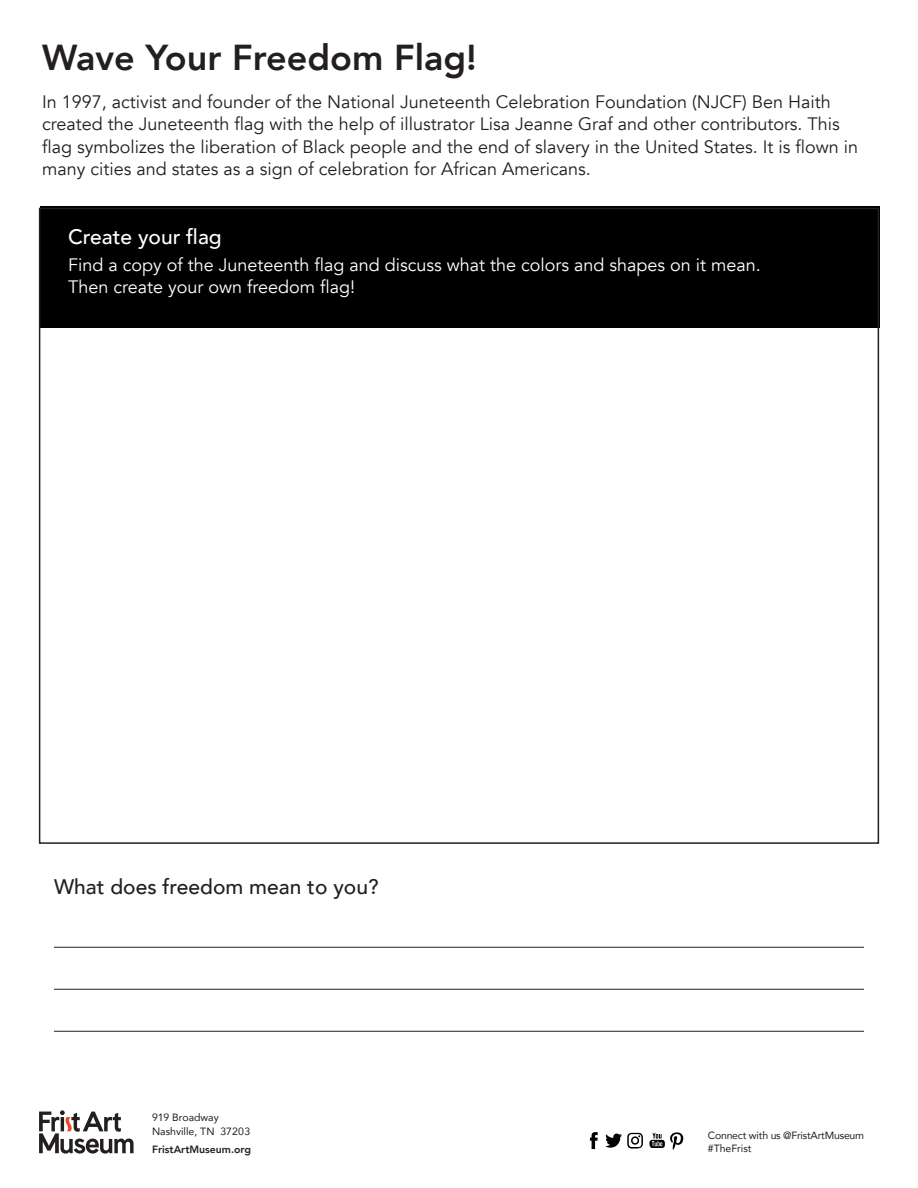
<style>
.page{position:relative;width:918px;height:1188px;background:#fff}
.page>*{position:absolute;margin:0;border:0;box-sizing:border-box;transform-origin:0 0}
.t1{font:800 36px "Avenir";color:#231f20}
.t2{font:500 21px "Avenir";color:#231f20}
.t3{font:500 21px "Avenir";color:#fff}
.t4{font:18px/22.5px "Avenir";color:#231f20}
.t5{font:18px "Avenir";color:#fff}
.t6{font:10.5px "Avenir";color:#231f20}
.t7{font:10.5px "Avenir";letter-spacing:-.02em;color:#231f20}
.t8{font:800 10.5px "Avenir";color:#231f20}
</style>
<div class="page">
<div style="left:40px;top:206px;width:839px;height:122px;background:#000001"></div>
<svg style="left:39px;top:1110px;width:95px;height:44px"></svg>
<img style="left:589px;top:1132px;width:95px;height:18px">
<hr style="left:54px;top:947px;width:810px;height:1px;background:#231f20">
<hr style="left:54px;top:989px;width:810px;height:1px;background:#231f20">
<hr style="left:54px;top:1031px;width:810px;height:1px;background:#231f20">
<p class="t1" style="left:42px;top:30px;width:436px">Wave Your Freedom Flag!</p>
<p class="t4" style="left:42px;top:91px;width:790px">In 1997, activist and founder of the National Juneteenth Celebration Foundation (NJCF) Ben Haith</p>
<p class="t4" style="left:42px;top:113px;width:818px">created the Juneteenth flag with the help of illustrator Lisa Jeanne Graf and other contributors. This flag symbolizes the liberation of Black people and the end of slavery in the United States. It is flown in many cities and states as a sign of celebration for African Americans.</p>
<p class="t3" style="left:68px;top:218px;width:155px">Create your flag</p>
<p class="t5" style="left:68px;top:254px;width:694px">Find a copy of the Juneteenth flag and discuss what the colors and shapes on it mean.</p>
<p class="t5" style="left:68px;top:276px;width:289px">Then create your own freedom flag!</p>
<p class="t2" style="left:54px;top:868px;width:326px">What does freedom mean to you?</p>
<p class="t6" style="left:152px;top:1109px;width:68px">919 Broadway</p>
<p class="t6" style="left:152px;top:1123px;width:100px">Nashville, TN 37203</p>
<p class="t8" style="left:152px;top:1141px;width:100px">FristArtMuseum.org</p>
<p class="t7" style="left:708px;top:1127px;width:158px">Connect with us @FristArtMuseum</p>
<p class="t6" style="left:708px;top:1140px;width:45px">#TheFrist</p>
</div>
